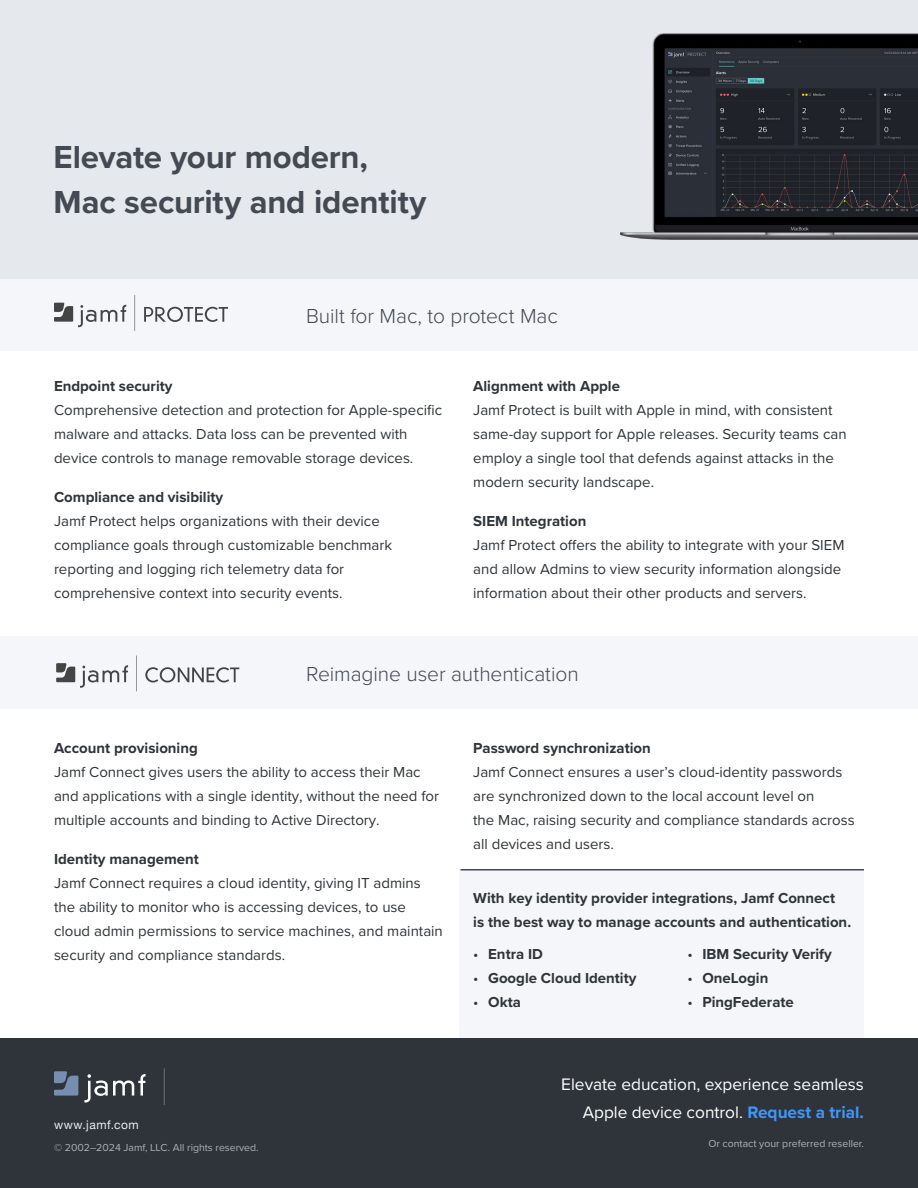
<style>
.page{position:relative;width:918px;height:1188px;background:#fff}
.page>*{position:absolute;margin:0;border:0;box-sizing:border-box;transform-origin:0 0}
.t1{font:700 33px/45px "Proxima Nova";letter-spacing:-.005em;color:#434a54}
.t2{font:300 21px "Proxima Nova";letter-spacing:-.005em;color:#434a54}
.t3{font:17.25px/28.5px "Proxima Nova";color:#fff;text-align:right}
.t4{font:15px/24px "Proxima Nova";color:#2f343a}
.t5{font:700 15px/24px "Proxima Nova";color:#2f343a}
.t6{font:12px "Helvetica Neue";letter-spacing:.04em;color:#eaecef}
.t7{font:10.5px "Proxima Nova";color:#cbd0d8}
.t8{font:10.5px "Proxima Nova";color:#afb1b4}
.s1{font-weight:400}
.s2{font-weight:700;color:#3e97fc}
</style>
<div class="page">
<div style="left:0;top:279px;width:918px;height:72px;background:#f4f6f9"></div>
<div style="left:0;top:636px;width:918px;height:73px;background:#f4f6f9"></div>
<div style="left:459px;top:870px;width:405px;height:168px;background:#f4f6f9"></div>
<div style="left:0;top:0;width:918px;height:279px;background:#e5e8ec"></div>
<div style="left:0;top:1038px;width:918px;height:150px;background:#2f343a"></div>
<svg style="left:84px;top:1074px;width:62px;height:29px"></svg>
<svg style="left:54px;top:1071px;width:24px;height:25px"></svg>
<hr style="left:164px;top:1068px;width:1px;height:37px;background:#cbd0d8">
<svg style="left:144px;top:307px;width:84px;height:15px"></svg>
<svg style="left:54px;top:303px;width:72px;height:24px"></svg>
<svg style="left:135px;top:295px;width:1px;height:36px"></svg>
<svg style="left:145px;top:667px;width:94px;height:16px"></svg>
<svg style="left:56px;top:663px;width:72px;height:25px"></svg>
<svg style="left:136px;top:656px;width:1px;height:35px"></svg>
<img style="left:621px;top:33px;width:297px;height:207px">
<hr style="left:460px;top:869px;width:404px;height:2px;background:#434a54">
<h1 class="t1" style="left:54px;top:134px;width:374px">Elevate your modern,<br>Mac security and identity</h1>
<h2 class="t2" style="left:306px;top:301px;width:253px">Built for Mac, to protect Mac</h2>
<p class="t5" style="left:54px;top:373px;width:120px">Endpoint security</p>
<p class="t4" style="left:54px;top:397px;width:390px">Comprehensive detection and protection for Apple-specific malware and attacks. Data loss can be prevented with device controls to manage removable storage devices.</p>
<p class="t5" style="left:54px;top:484px;width:171px">Compliance and visibility</p>
<p class="t4" style="left:54px;top:508px;width:340px">Jamf Protect helps organizations with their device compliance goals through customizable benchmark reporting and logging rich telemetry data for comprehensive context into security events.</p>
<p class="t5" style="left:473px;top:373px;width:148px">Alignment with Apple</p>
<p class="t4" style="left:473px;top:397px;width:375px">Jamf Protect is built with Apple in mind, with consistent same-day support for Apple releases. Security teams can employ a single tool that defends against attacks in the modern security landscape.</p>
<p class="t5" style="left:473px;top:508px;width:115px">SIEM Integration</p>
<p class="t4" style="left:473px;top:532px;width:373px">Jamf Protect offers the ability to integrate with your SIEM and allow Admins to view security information alongside information about their other products and servers.</p>
<h2 class="t2" style="left:306px;top:658px;width:274px">Reimagine user authentication</h2>
<p class="t5" style="left:54px;top:736px;width:145px">Account provisioning</p>
<p class="t4" style="left:54px;top:759px;width:387px">Jamf Connect gives users the ability to access their Mac and applications with a single identity, without the need for multiple accounts and binding to Active Directory.</p>
<p class="t5" style="left:54px;top:847px;width:147px">Identity management</p>
<p class="t4" style="left:54px;top:870px;width:390px">Jamf Connect requires a cloud identity, giving IT admins the ability to monitor who is accessing devices, to use cloud admin permissions to service machines, and maintain security and compliance standards.</p>
<p class="t6" style="left:54px;top:1116px;width:86px">www.jamf.com</p>
<p class="t7" style="left:54px;top:1140px;width:206px">© 2002–2024 Jamf, LLC. All rights reserved.</p>
<p class="t5" style="left:473px;top:736px;width:179px">Password synchronization</p>
<p class="t4" style="left:473px;top:759px;width:383px">Jamf Connect ensures a user’s cloud-identity passwords are synchronized down to the local account level on<br>the Mac, raising security and compliance standards across all devices and users.</p>
<p class="t5" style="left:473px;top:886px;width:379px">With key identity provider integrations, Jamf Connect<br>is the best way to manage accounts and authentication.</p>
<p class="t5" style="left:473px;top:942px;width:71px"><span class="s1">•</span> Entra ID</p>
<p class="t5" style="left:473px;top:966px;width:165px"><span class="s1">•</span> Google Cloud Identity</p>
<p class="t5" style="left:473px;top:990px;width:49px"><span class="s1">•</span> Okta</p>
<p class="t5" style="left:687px;top:942px;width:146px"><span class="s1">•</span> IBM Security Verify</p>
<p class="t5" style="left:687px;top:966px;width:82px"><span class="s1">•</span> OneLogin</p>
<p class="t5" style="left:687px;top:990px;width:108px"><span class="s1">•</span> PingFederate</p>
<p class="t3" style="left:561px;top:1069px;width:304px">Elevate education, experience seamless<br>Apple device control. <span class="s2">Request a trial.</span></p>
<p class="t8" style="left:708px;top:1135px;width:157px">Or contact your preferred reseller.</p>
</div>
